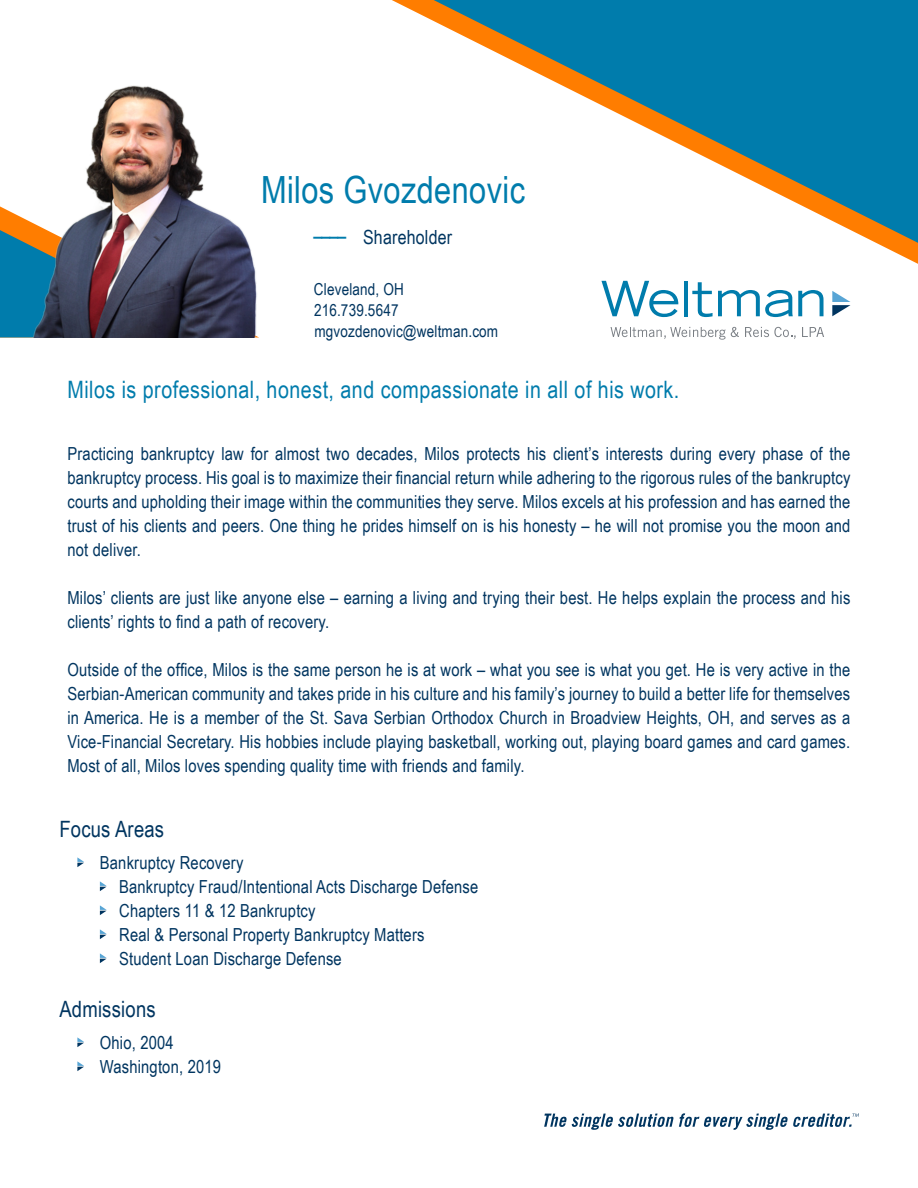
<style>
.page{position:relative;width:918px;height:1188px;background:#fff}
.page>*{position:absolute;margin:0;border:0;box-sizing:border-box;transform-origin:0 0}
.t1{font:37.5px "Arial Narrow";letter-spacing:.01em;color:#007cac}
.t2{font:24px "Arial Narrow";letter-spacing:.02em;color:#007cac}
.t3{font:22.5px "Arial Narrow";letter-spacing:.01em;color:#003560}
.t4{font:19.5px "Arial Narrow";letter-spacing:.01em;color:#003560}
.t5{font:18px/24px "Arial Narrow";letter-spacing:.01em;color:#003560;text-align:justify}
.t6{font:16.5px "Arial Narrow";letter-spacing:.01em;color:#003560}
.s1{font-size:24.3px;color:#007cac}
</style>
<div class="page">
<svg style="left:392px;top:0;width:526px;height:264px"></svg>
<svg style="left:434px;top:0;width:484px;height:243px"></svg>
<svg style="left:0;top:206px;width:23px;height:131px;background:#3a8290"></svg>
<img style="left:23px;top:85px;width:235px;height:252px">
<svg style="left:77px;top:857px;width:7px;height:10px"></svg>
<svg style="left:100px;top:881px;width:7px;height:10px"></svg>
<svg style="left:100px;top:905px;width:7px;height:10px"></svg>
<svg style="left:100px;top:929px;width:7px;height:10px"></svg>
<svg style="left:100px;top:953px;width:7px;height:10px"></svg>
<svg style="left:77px;top:1037px;width:7px;height:10px"></svg>
<svg style="left:77px;top:1061px;width:7px;height:10px"></svg>
<svg style="left:601px;top:281px;width:78px;height:36px"></svg>
<hr style="left:684px;top:281px;width:4px;height:35px;background:#007cac">
<svg style="left:692px;top:282px;width:132px;height:35px"></svg>
<svg style="left:611px;top:327px;width:128px;height:13px"></svg>
<svg style="left:745px;top:327px;width:51px;height:12px"></svg>
<svg style="left:802px;top:327px;width:22px;height:10px"></svg>
<svg style="left:832px;top:291px;width:18px;height:25px"></svg>
<svg style="left:544px;top:1113px;width:315px;height:17px"></svg>
<p class="t1" style="left:261px;top:162px;width:266px">Milos Gvozdenovic</p>
<p class="t4" style="left:314px;top:223px;width:140px"><span class="s1">––––</span> Shareholder</p>
<p class="t6" style="left:314px;top:277px;width:91px">Cleveland, OH</p>
<p class="t6" style="left:314px;top:298px;width:86px">216.739.5647</p>
<p class="t6" style="left:315px;top:319px;width:185px">mgvozdenovic@weltman.com</p>
<p class="t2" style="left:68px;top:372px;width:613px">Milos is professional, honest, and compassionate in all of his work.</p>
<p class="t5" style="left:68px;top:441px;width:785px">Practicing bankruptcy law for almost two decades, Milos protects his client’s interests during every phase of the bankruptcy process. His goal is to maximize their financial return while adhering to the rigorous rules of the bankruptcy courts and upholding their image within the communities they serve. Milos excels at his profession and has earned the trust of his clients and peers. One thing he prides himself on is his honesty – he will not promise you the moon and not deliver.</p>
<p class="t5" style="left:68px;top:585px;width:784px">Milos’ clients are just like anyone else – earning a living and trying their best. He helps explain the process and his clients’ rights to find a path of recovery.</p>
<p class="t5" style="left:68px;top:657px;width:784px">Outside of the office, Milos is the same person he is at work – what you see is what you get. He is very active in the Serbian-American community and takes pride in his culture and his family’s journey to build a better life for themselves in America. He is a member of the St. Sava Serbian Orthodox Church in Broadview Heights, OH, and serves as a Vice-Financial Secretary. His hobbies include playing basketball, working out, playing board games and card games.<br>Most of all, Milos loves spending quality time with friends and family.</p>
<p class="t3" style="left:59px;top:813px;width:106px">Focus Areas</p>
<p class="t5" style="left:100px;top:850px;width:145px">Bankruptcy Recovery</p>
<p class="t5" style="left:119px;top:874px;width:361px">Bankruptcy Fraud/Intentional Acts Discharge Defense</p>
<p class="t5" style="left:119px;top:898px;width:198px">Chapters 11 &amp; 12 Bankruptcy</p>
<p class="t5" style="left:119px;top:922px;width:307px">Real &amp; Personal Property Bankruptcy Matters</p>
<p class="t5" style="left:119px;top:946px;width:224px">Student Loan Discharge Defense</p>
<p class="t3" style="left:59px;top:993px;width:98px">Admissions</p>
<p class="t5" style="left:100px;top:1030px;width:75px">Ohio, 2004</p>
<p class="t5" style="left:100px;top:1054px;width:123px">Washington, 2019</p>
</div>
